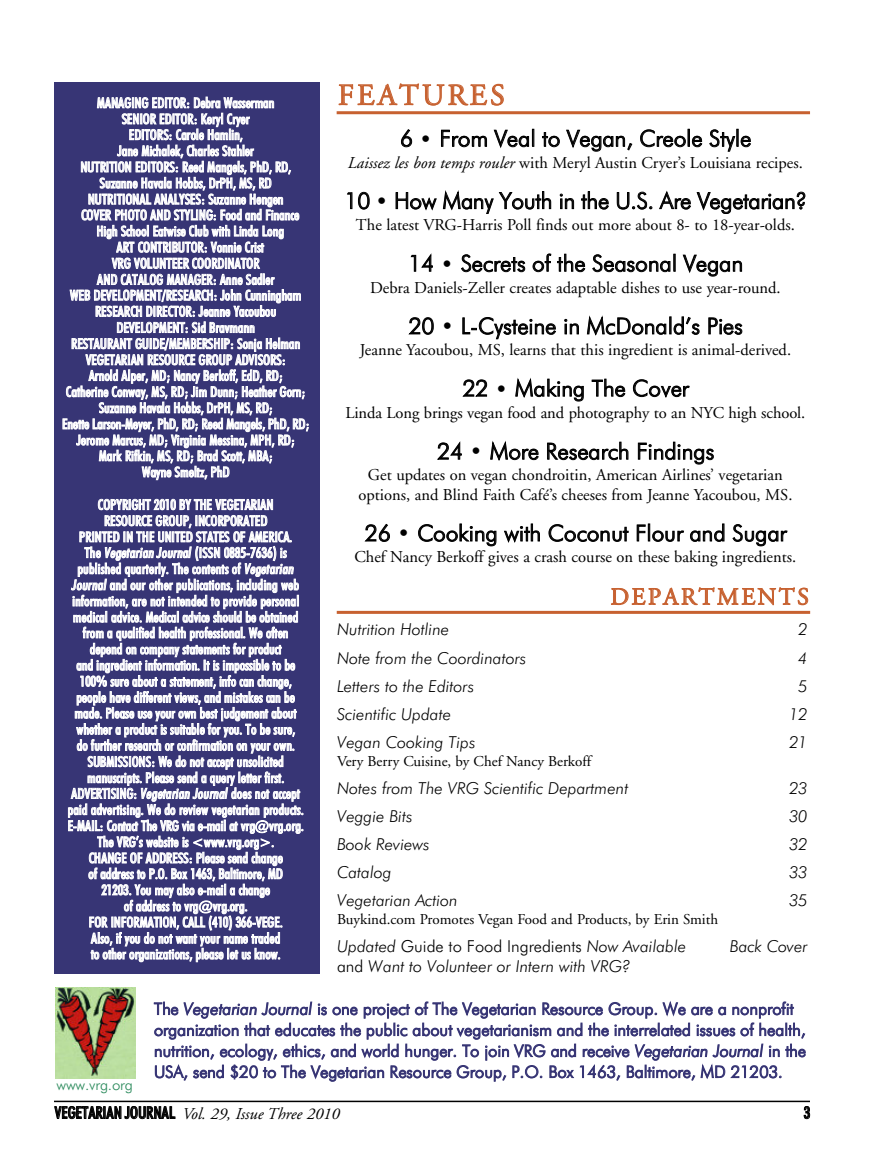
<style>
.page{position:relative;width:891px;height:1175px;background:#fff}
.page>*{position:absolute;margin:0;border:0;box-sizing:border-box;transform-origin:0 0}
.t1{font:30px "Adobe Garamond";letter-spacing:.1em;color:#c76130}
.t2{font:24px "Adobe Garamond";letter-spacing:.105em;color:#c76130}
.t3{font:22.5px "Futuri Light Regular SWFTE";color:#000}
.t4{font:16.5px/19.8px "Adobe Garamond";color:#000;text-align:center}
.t5{font:16.5px/21px "Futuri Light Regular SWFTE";color:#373575}
.t6{font:16.5px "Futuri Light Italic SWFTE";color:#000}
.t7{font:16.5px "Futuri Light Regular SWFTE";color:#000}
.t8{font:italic 16.5px "Adobe Garamond";color:#000}
.t9{font:16.5px "Futuri Condensed Regular SWFTE";color:#000}
.t10{font:15px "Adobe Garamond";color:#000}
.t11{font:15px "Futuri Light Regular SWFTE";letter-spacing:-.01em;color:#2b8a5c}
.t12{font:14.25px/16px "Futuri Condensed Regular SWFTE";letter-spacing:.005em;color:#fff;text-align:center}
.s1{font-family:"Futuri Condensed Italic SWFTE"}
.s2{font-style:italic}
.s3{font-family:"Futuri Light Italic SWFTE"}
.s4{font-family:"Futuri Light Regular SWFTE"}
.s5{font-family:"Futuri Condensed Regular SWFTE";font-style:normal}
</style>
<div class="page">
<hr style="left:54px;top:1100px;width:756px;height:2px;background:#000">
<div style="left:54px;top:82px;width:266px;height:891px;background:#373575"></div>
<hr style="left:337px;top:611px;width:473px;height:3px;background:#c76130">
<hr style="left:337px;top:111px;width:473px;height:3px;background:#c76130">
<img style="left:56px;top:987px;width:79px;height:91px">
<p class="t12" style="left:97px;top:95px;width:179px">MANAGING EDITOR: Debra Wasserman</p>
<p class="t12" style="left:122px;top:111px;width:129px">SENIOR EDITOR: Keryl Cryer</p>
<p class="t12" style="left:129px;top:126px;width:115px">EDITORS: Carole Hamlin,</p>
<p class="t12" style="left:118px;top:143px;width:138px">Jane Michalek, Charles Stahler</p>
<p class="t12" style="left:80px;top:159px;width:212px">NUTRITION EDITORS: Reed Mangels, PhD, RD,</p>
<p class="t12" style="left:100px;top:175px;width:174px">Suzanne Havala Hobbs, DrPH, MS, RD</p>
<p class="t12" style="left:88px;top:191px;width:197px">NUTRITIONAL ANALYSES: Suzanne Hengen</p>
<p class="t12" style="left:81px;top:207px;width:220px">COVER PHOTO AND STYLING: Food and Finance</p>
<p class="t12" style="left:97px;top:223px;width:189px">High School Eatwise Club with Linda Long</p>
<p class="t12" style="left:116px;top:239px;width:149px">ART CONTRIBUTOR: Vonnie Crist</p>
<p class="t12" style="left:112px;top:255px;width:149px">VRG VOLUNTEER COORDINATOR</p>
<p class="t12" style="left:97px;top:271px;width:179px">AND CATALOG MANAGER: Anne Sadler</p>
<p class="t12" style="left:70px;top:287px;width:233px">WEB DEVELOPMENT/RESEARCH: John Cunningham</p>
<p class="t12" style="left:95px;top:303px;width:183px">RESEARCH DIRECTOR: Jeanne Yacoubou</p>
<p class="t12" style="left:116px;top:319px;width:140px">DEVELOPMENT: Sid Bravmann</p>
<p class="t12" style="left:71px;top:335px;width:231px">RESTAURANT GUIDE/MEMBERSHIP: Sonja Helman</p>
<p class="t12" style="left:86px;top:351px;width:201px">VEGETARIAN RESOURCE GROUP ADVISORS:</p>
<p class="t12" style="left:89px;top:367px;width:195px">Arnold Alper, MD; Nancy Berkoff, EdD, RD;</p>
<p class="t12" style="left:66px;top:383px;width:241px">Catherine Conway, MS, RD; Jim Dunn; Heather Gorn;</p>
<p class="t12" style="left:99px;top:399px;width:175px">Suzanne Havala Hobbs, DrPH, MS, RD;</p>
<p class="t12" style="left:62px;top:416px;width:249px">Enette Larson-Meyer, PhD, RD; Reed Mangels, PhD, RD;</p>
<p class="t12" style="left:77px;top:432px;width:219px">Jerome Marcus, MD; Virginia Messina, MPH, RD;</p>
<p class="t12" style="left:99px;top:447px;width:175px">Mark Rifkin, MS, RD; Brad Scott, MBA;</p>
<p class="t12" style="left:142px;top:464px;width:89px">Wayne Smeltz, PhD</p>
<p class="t12" style="left:68px;top:496px;width:238px">COPYRIGHT 2010 BY THE VEGETARIAN<br>RESOURCE GROUP, INCORPORATED<br>PRINTED IN THE UNITED STATES OF AMERICA.<br>The <span class="s1">Vegetarian Journal</span> (ISSN 0885-7636) is published quarterly. The contents of <span class="s1">Vegetarian Journal</span> and our other publications, including web information, are not intended to provide personal medical advice. Medical advice should be obtained from a qualified health professional. We often depend on company statements for product<br>and ingredient information. It is impossible to be 100% sure about a statement, info can change, people have different views, and mistakes can be made. Please use your own best judgement about whether a product is suitable for you. To be sure,<br>do further research or confirmation on your own.<br>SUBMISSIONS: We do not accept unsolicited manuscripts. Please send a query letter first.<br>ADVERTISING: <span class="s1">Vegetarian Journal</span> does not accept paid advertising. We do review vegetarian products.<br>E-MAIL: Contact The VRG via e-mail at vrg@vrg.org.<br>The VRG’s website is &lt;www.vrg.org&gt;.<br>CHANGE OF ADDRESS: Please send change<br>of address to P.O. Box 1463, Baltimore, MD<br>21203. You may also e-mail a change<br>of address to vrg@vrg.org.<br>FOR INFORMATION, CALL (410) 366-VEGE.<br>Also, if you do not want your name traded<br>to other organizations, please let us know.</p>
<h1 class="t1" style="left:338px;top:83px;width:168px">FEATURES</h1>
<h3 class="t3" style="left:400px;top:125px;width:353px">6 · From Veal to Vegan, Creole Style</h3>
<p class="t4" style="left:348px;top:154px;width:456px"><span class="s2">Laissez les bon temps rouler</span> with Meryl Austin Cryer’s Louisiana recipes.</p>
<h3 class="t3" style="left:345px;top:187px;width:464px">10 · How Many Youth in the U.S. Are Vegetarian?</h3>
<p class="t4" style="left:356px;top:216px;width:440px">The latest VRG-Harris Poll finds out more about 8- to 18-year-olds.</p>
<h3 class="t3" style="left:408px;top:249px;width:336px">14 · Secrets of the Seasonal Vegan</h3>
<p class="t4" style="left:370px;top:279px;width:412px">Debra Daniels-Zeller creates adaptable dishes to use year-round.</p>
<h3 class="t3" style="left:409px;top:312px;width:336px">20 · L-Cysteine in McDonald’s Pies</h3>
<p class="t4" style="left:360px;top:341px;width:433px">Jeanne Yacoubou, MS, learns that this ingredient is animal-derived.</p>
<h3 class="t3" style="left:463px;top:374px;width:228px">22 · Making The Cover</h3>
<p class="t4" style="left:345px;top:404px;width:461px">Linda Long brings vegan food and photography to an NYC high school.</p>
<h3 class="t3" style="left:437px;top:437px;width:279px">24 · More Research Findings</h3>
<p class="t4" style="left:358px;top:466px;width:436px">Get updates on vegan chondroitin, American Airlines’ vegetarian options, and Blind Faith Café’s cheeses from Jeanne Yacoubou, MS.</p>
<h3 class="t3" style="left:365px;top:519px;width:423px">26 · Cooking with Coconut Flour and Sugar</h3>
<p class="t4" style="left:354px;top:549px;width:443px">Chef Nancy Berkoff gives a crash course on these baking ingredients.</p>
<h2 class="t2" style="left:610px;top:587px;width:200px">DEPARTMENTS</h2>
<p class="t6" style="left:337px;top:619px;width:114px">Nutrition Hotline</p>
<p class="t6" style="left:798px;top:619px;width:11px">2</p>
<p class="t6" style="left:337px;top:647px;width:191px">Note from the Coordinators</p>
<p class="t6" style="left:798px;top:647px;width:11px">4</p>
<p class="t6" style="left:337px;top:675px;width:139px">Letters to the Editors</p>
<p class="t6" style="left:798px;top:675px;width:11px">5</p>
<p class="t6" style="left:337px;top:704px;width:116px">Scientific Update</p>
<p class="t6" style="left:789px;top:704px;width:20px">12</p>
<p class="t6" style="left:337px;top:732px;width:140px">Vegan Cooking Tips</p>
<p class="t6" style="left:789px;top:732px;width:20px">21</p>
<p class="t10" style="left:337px;top:755px;width:256px">Very Berry Cuisine, by Chef Nancy Berkoff</p>
<p class="t6" style="left:337px;top:778px;width:293px">Notes from The VRG Scientific Department</p>
<p class="t6" style="left:789px;top:778px;width:20px">23</p>
<p class="t6" style="left:337px;top:806px;width:77px">Veggie Bits</p>
<p class="t6" style="left:789px;top:806px;width:20px">30</p>
<p class="t6" style="left:337px;top:834px;width:94px">Book Reviews</p>
<p class="t6" style="left:789px;top:834px;width:20px">32</p>
<p class="t6" style="left:337px;top:862px;width:56px">Catalog</p>
<p class="t6" style="left:789px;top:862px;width:20px">33</p>
<p class="t6" style="left:337px;top:890px;width:122px">Vegetarian Action</p>
<p class="t6" style="left:789px;top:890px;width:20px">35</p>
<p class="t10" style="left:337px;top:913px;width:383px">Buykind.com Promotes Vegan Food and Products, by Erin Smith</p>
<p class="t7" style="left:337px;top:936px;width:351px"><span class="s3">Updated</span> Guide to Food Ingredients <span class="s3">Now Available</span></p>
<p class="t6" style="left:730px;top:936px;width:79px">Back Cover</p>
<p class="t6" style="left:337px;top:956px;width:295px"><span class="s4">and</span> Want to Volunteer or Intern with VRG?</p>
<p class="t11" style="left:57px;top:1075px;width:78px">www.vrg.org</p>
<p class="t5" style="left:154px;top:998px;width:654px">The <span class="s3">Vegetarian Journal</span> is one project of The Vegetarian Resource Group. We are a nonprofit organization that educates the public about vegetarianism and the interrelated issues of health, nutrition, ecology, ethics, and world hunger. To join VRG and receive <span class="s3">Vegetarian Journal</span> in the USA, send $20 to The Vegetarian Resource Group, P.O. Box 1463, Baltimore, MD 21203.</p>
<p class="t8" style="left:55px;top:1107px;width:287px"><span class="s5">VEGETARIAN JOURNAL</span> Vol. 29, Issue Three 2010</p>
<p class="t9" style="left:804px;top:1102px;width:8px">3</p>
</div>
